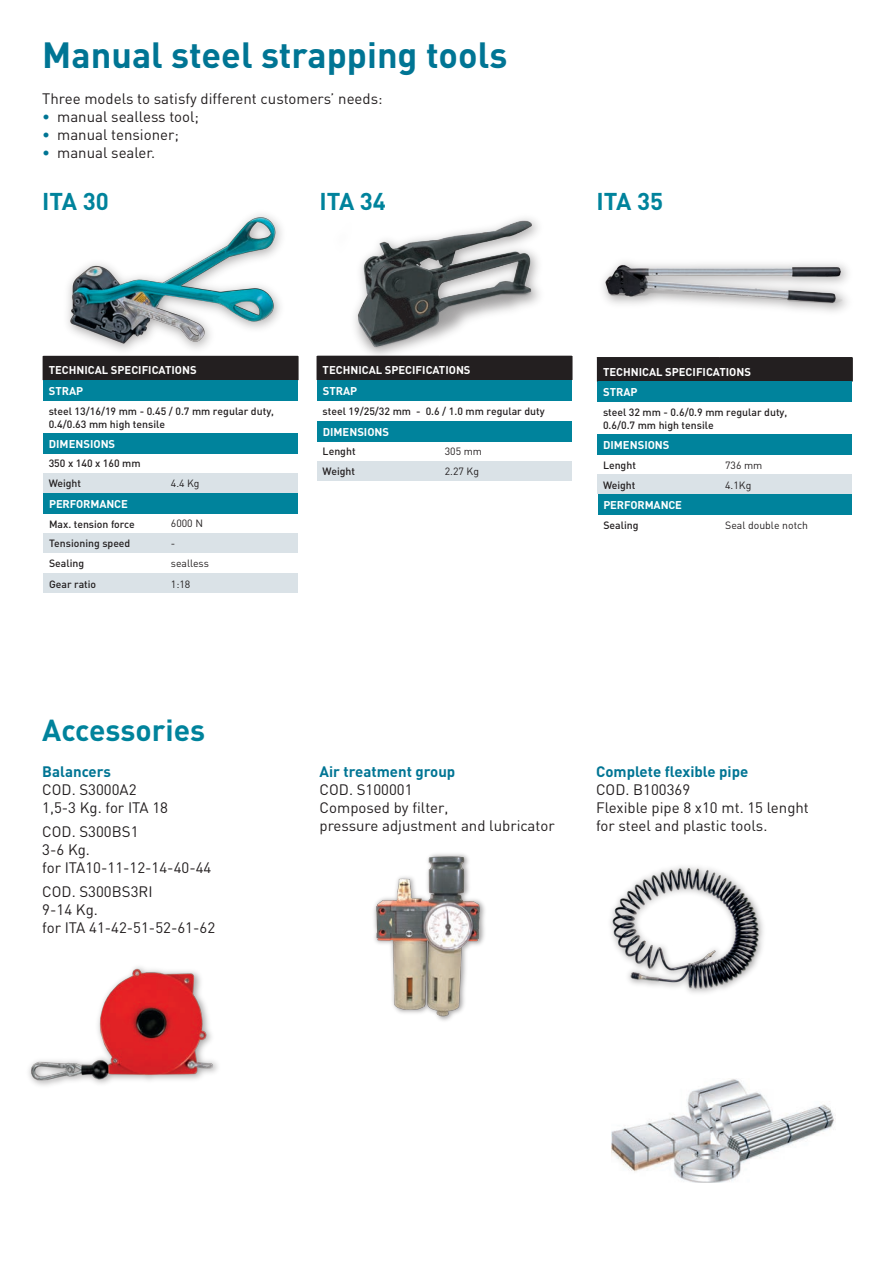
<style>
.page{position:relative;width:893px;height:1263px;background:#fff}
.page>*{position:absolute;margin:0;border:0;box-sizing:border-box;transform-origin:0 0}
.t1{font:700 36px "DIN";color:#007594}
.t2{font:700 30px "DIN";color:#00839c}
.t3{font:700 24px "DIN";color:#00839c}
.t4{font:15px/18px "DIN";color:#231f20}
.t5{font:700 15px "DIN";color:#007594}
.t6{font:700 11.25px/20.7px "DIN";color:#fff}
.t7{font:700 11.1px "DIN";letter-spacing:-.01em;color:#fff}
.t8{font:500 10.5px/19.8px "DIN";color:#231f20}
.t9{font:10.5px "DIN";color:#231f20}
.t10{font:10.35px "DIN";color:#231f20}
.s1{color:#007594}
</style>
<div class="page">
<img style="left:56px;top:214px;width:229px;height:142px">
<img style="left:611px;top:1079px;width:224px;height:103px">
<img style="left:603px;top:262px;width:245px;height:50px">
<img style="left:337px;top:218px;width:217px;height:138px">
<img style="left:29px;top:967px;width:189px;height:119px">
<img style="left:439px;top:903px;width:46px;height:118px">
<img style="left:374px;top:854px;width:108px;height:165px">
<img style="left:610px;top:866px;width:153px;height:127px">
<img style="left:611px;top:867px;width:148px;height:122px">
<div style="left:165px;top:433px;width:133px;height:20px;background:#00839c"></div>
<div style="left:43px;top:433px;width:122px;height:20px;background:#00839c"></div>
<div style="left:43px;top:356px;width:255px;height:24px;background:#231f20"></div>
<div style="left:165px;top:380px;width:133px;height:20px;background:#00839c"></div>
<div style="left:43px;top:380px;width:122px;height:20px;background:#00839c"></div>
<div style="left:165px;top:473px;width:133px;height:20px;background:#dae2e7"></div>
<div style="left:43px;top:473px;width:122px;height:20px;background:#dae2e7"></div>
<svg style="left:298px;top:356px;width:1px;height:24px"></svg>
<div style="left:165px;top:493px;width:132px;height:20px;background:#00839c"></div>
<div style="left:43px;top:493px;width:122px;height:20px;background:#00839c"></div>
<div style="left:165px;top:533px;width:132px;height:20px;background:#dae2e7"></div>
<div style="left:43px;top:533px;width:122px;height:20px;background:#dae2e7"></div>
<div style="left:165px;top:573px;width:132px;height:20px;background:#dae2e7"></div>
<div style="left:43px;top:573px;width:122px;height:20px;background:#dae2e7"></div>
<div style="left:439px;top:421px;width:133px;height:20px;background:#00839c"></div>
<div style="left:317px;top:421px;width:122px;height:20px;background:#00839c"></div>
<div style="left:317px;top:356px;width:255px;height:24px;background:#231f20"></div>
<div style="left:439px;top:380px;width:133px;height:20px;background:#00839c"></div>
<div style="left:317px;top:380px;width:122px;height:20px;background:#00839c"></div>
<div style="left:439px;top:461px;width:133px;height:20px;background:#dae2e7"></div>
<div style="left:317px;top:461px;width:122px;height:20px;background:#dae2e7"></div>
<div style="left:719px;top:434px;width:133px;height:21px;background:#00839c"></div>
<div style="left:597px;top:434px;width:122px;height:21px;background:#00839c"></div>
<div style="left:597px;top:357px;width:255px;height:24px;background:#231f20"></div>
<div style="left:719px;top:381px;width:133px;height:21px;background:#00839c"></div>
<div style="left:597px;top:381px;width:122px;height:21px;background:#00839c"></div>
<div style="left:719px;top:474px;width:133px;height:20px;background:#dae2e7"></div>
<div style="left:597px;top:474px;width:122px;height:20px;background:#dae2e7"></div>
<svg style="left:852px;top:357px;width:1px;height:24px"></svg>
<div style="left:719px;top:494px;width:132px;height:20px;background:#00839c"></div>
<div style="left:597px;top:494px;width:122px;height:20px;background:#00839c"></div>
<h1 class="t1" style="left:42px;top:31px;width:466px">Manual steel strapping tools</h1>
<p class="t4" style="left:42px;top:89px;width:342px">Three models to satisfy different customers’ needs:</p>
<p class="t4" style="left:42px;top:107px;width:158px"><span class="s1">•</span> manual sealless tool;</p>
<p class="t4" style="left:42px;top:125px;width:138px"><span class="s1">•</span> manual tensioner;</p>
<p class="t4" style="left:42px;top:143px;width:114px"><span class="s1">•</span> manual sealer.</p>
<h3 class="t3" style="left:42px;top:186px;width:68px">ITA 30</h3>
<h3 class="t3" style="left:319px;top:186px;width:68px">ITA 34</h3>
<h3 class="t3" style="left:596px;top:186px;width:68px">ITA 35</h3>
<p class="t6" style="left:49px;top:359px;width:149px">TECHNICAL SPECIFICATIONS<br>STRAP</p>
<p class="t8" style="left:49px;top:404px;width:227px;line-height:12.6px">steel 13/16/19 mm - 0.45 / 0.7 mm regular duty,<br>0.4/0.63 mm high tensile</p>
<p class="t8" style="left:49px;top:453px;width:93px">350 x 140 x 160 mm<br>Weight</p>
<p class="t6" style="left:49px;top:433px;width:68px">DIMENSIONS</p>
<p class="t10" style="left:171px;top:477px;width:30px">4.4 Kg</p>
<p class="t7" style="left:49px;top:496px;width:80px">PERFORMANCE</p>
<p class="t8" style="left:49px;top:513px;width:87px">Max. tension force</p>
<p class="t9" style="left:171px;top:517px;width:34px">6000 N</p>
<p class="t8" style="left:49px;top:533px;width:83px">Tensioning speed</p>
<p class="t9" style="left:171px;top:537px;width:6px">-</p>
<p class="t8" style="left:49px;top:553px;width:37px">Sealing</p>
<p class="t9" style="left:171px;top:556px;width:39px">sealless</p>
<p class="t8" style="left:49px;top:574px;width:49px">Gear ratio</p>
<p class="t9" style="left:171px;top:578px;width:21px">1:18</p>
<p class="t6" style="left:322px;top:359px;width:149px">TECHNICAL SPECIFICATIONS<br>STRAP</p>
<p class="t8" style="left:322px;top:401px;width:223px">steel 19/25/32 mm - 0.6 / 1.0 mm regular duty</p>
<p class="t8" style="left:322px;top:441px;width:34px">Lenght<br>Weight</p>
<p class="t6" style="left:323px;top:421px;width:68px">DIMENSIONS</p>
<p class="t10" style="left:445px;top:445px;width:39px">305 mm</p>
<p class="t10" style="left:445px;top:465px;width:36px">2.27 Kg</p>
<p class="t6" style="left:603px;top:361px;width:149px">TECHNICAL SPECIFICATIONS<br>STRAP</p>
<p class="t8" style="left:603px;top:406px;width:186px;line-height:12.6px">steel 32 mm - 0.6/0.9 mm regular duty,<br>0.6/0.7 mm high tensile</p>
<p class="t8" style="left:603px;top:454px;width:34px">Lenght<br>Weight</p>
<p class="t6" style="left:603px;top:434px;width:68px">DIMENSIONS</p>
<p class="t10" style="left:725px;top:458px;width:39px">736 mm</p>
<p class="t10" style="left:725px;top:478px;width:28px">4.1Kg</p>
<p class="t7" style="left:603px;top:498px;width:80px">PERFORMANCE</p>
<p class="t8" style="left:603px;top:515px;width:37px">Sealing</p>
<p class="t9" style="left:725px;top:518px;width:84px">Seal double notch</p>
<h2 class="t2" style="left:42px;top:711px;width:164px">Accessories</h2>
<p class="t5" style="left:42px;top:761px;width:70px">Balancers</p>
<p class="t4" style="left:42px;top:780px;width:127px">COD. S3000A2<br>1,5-3 Kg. for ITA 18</p>
<p class="t4" style="left:42px;top:822px;width:171px">COD. S300BS1<br>3-6 Kg.<br>for ITA10-11-12-14-40-44</p>
<p class="t4" style="left:42px;top:882px;width:174px">COD. S300BS3RI<br>9-14 Kg.<br>for ITA 41-42-51-52-61-62</p>
<p class="t5" style="left:319px;top:761px;width:137px">Air treatment group</p>
<p class="t4" style="left:319px;top:780px;width:236px">COD. S100001<br>Composed by filter,<br>pressure adjustment and lubricator</p>
<p class="t5" style="left:596px;top:761px;width:154px">Complete flexible pipe</p>
<p class="t4" style="left:596px;top:780px;width:214px">COD. B100369<br>Flexible pipe 8 x10 mt. 15 lenght for steel and plastic tools.</p>
</div>
